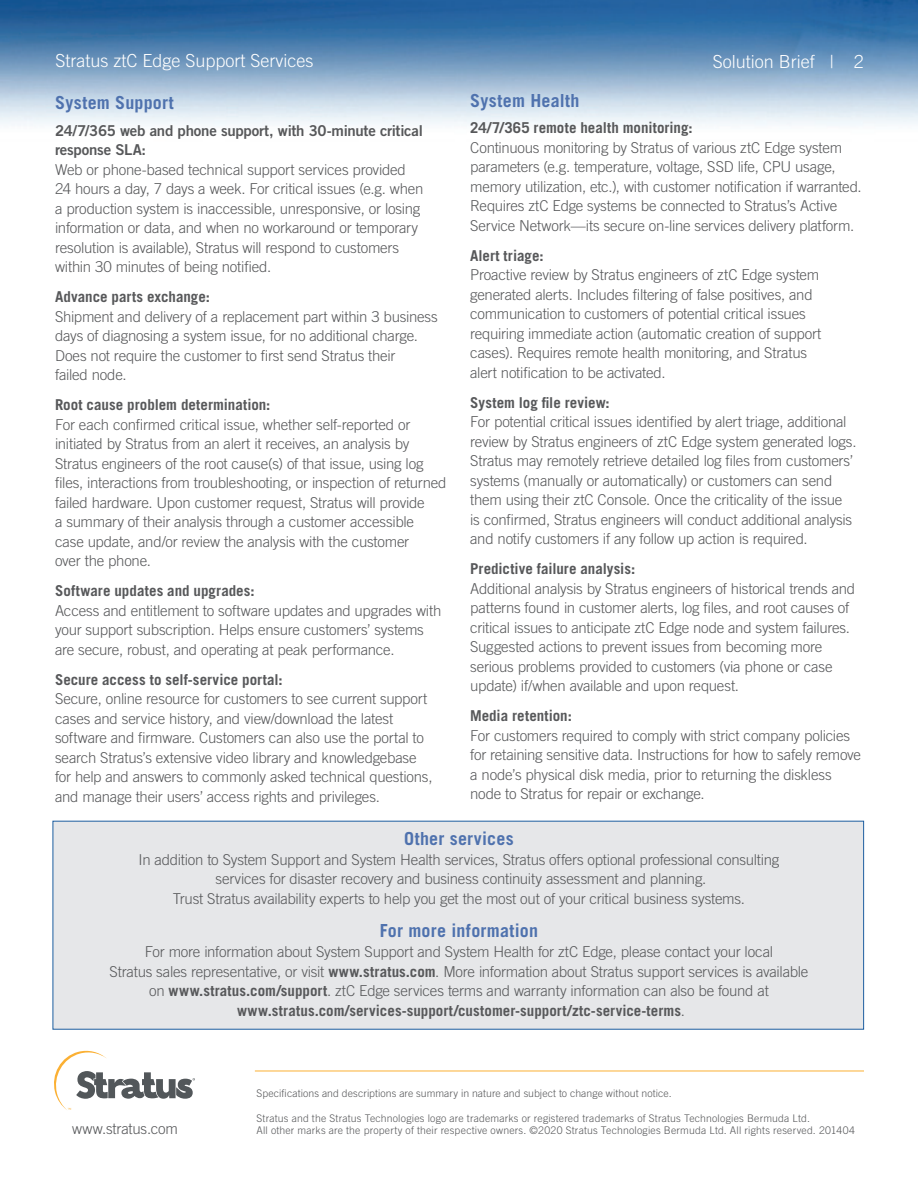
<style>
.page{position:relative;width:918px;height:1188px;background:#fff}
.page>*{position:absolute;margin:0;border:0;box-sizing:border-box;transform-origin:0 0}
.Body_Subs{font:700 18px "Trade Gothic LT Std";letter-spacing:.015em;color:#4f72ae}
.Header_-_Title{font:300 18px "Trade Gothic LT Std";color:#fff}
.body_text{font:300 15px/19.5px "Trade Gothic LT Std";letter-spacing:-.015em;color:#57585a}
.body_text-2{font:700 15px "Trade Gothic LT Std";color:#57585a}
.body_text-3{font:15px/19.5px "Trade Gothic LT Std Bd 2";letter-spacing:-.02em;color:#57585a}
.Body_Subs-2{font:300 10.5px/12px "Trade Gothic LT Std";letter-spacing:.02em;color:#57585a}
.Fine_Print{font:300 10.5px "Trade Gothic LT Std";letter-spacing:.005em;color:#57585a}
.s1{font-weight:700}
</style>
<div class="page">
<svg style="left:54px;top:1051px;width:141px;height:59px"></svg>
<hr style="left:255px;top:1071px;width:609px;height:1px;background:#fbb033">
<img style="left:0;top:0;width:918px;height:126px">
<div style="left:53px;top:821px;width:811px;height:209px;background:#e6e7e9"></div>
<p class="Header_-_Title" style="left:55px;top:50px;width:260px">Stratus ztC Edge Support Services</p>
<p class="Header_-_Title" style="left:713px;top:50px;width:153px">Solution Brief | 2</p>
<p class="Body_Subs" style="left:470px;top:90px;width:111px">System Health</p>
<p class="body_text-2" style="left:470px;top:119px;width:224px">24/7/365 remote health monitoring:</p>
<p class="body_text" style="left:470px;top:138px;width:393px">Continuous monitoring by Stratus of various ztC Edge system parameters (e.g. temperature, voltage, SSD life, CPU usage, memory utilization, etc.), with customer notification if warranted.<br>Requires ztC Edge systems be connected to Stratus’s Active Service Network—its secure on-line services delivery platform.</p>
<p class="body_text-2" style="left:470px;top:246px;width:75px">Alert triage:</p>
<p class="body_text" style="left:470px;top:265px;width:353px">Proactive review by Stratus engineers of ztC Edge system generated alerts. Includes filtering of false positives, and communication to customers of potential critical issues requiring immediate action (automatic creation of support cases). Requires remote health monitoring, and Stratus alert notification to be activated.</p>
<p class="body_text-2" style="left:470px;top:393px;width:141px">System log file review:</p>
<p class="body_text" style="left:470px;top:412px;width:388px">For potential critical issues identified by alert triage, additional review by Stratus engineers of ztC Edge system generated logs.<br>Stratus may remotely retrieve detailed log files from customers’ systems (manually or automatically) or customers can send them using their ztC Console. Once the criticality of the issue<br>is confirmed, Stratus engineers will conduct additional analysis and notify customers if any follow up action is required.</p>
<p class="body_text-2" style="left:470px;top:560px;width:167px">Predictive failure analysis:</p>
<p class="body_text" style="left:470px;top:579px;width:387px">Additional analysis by Stratus engineers of historical trends and patterns found in customer alerts, log files, and root causes of critical issues to anticipate ztC Edge node and system failures.<br>Suggested actions to prevent issues from becoming more serious problems provided to customers (via phone or case update) if/when available and upon request.</p>
<p class="body_text-2" style="left:470px;top:707px;width:103px">Media retention:</p>
<p class="body_text" style="left:470px;top:726px;width:392px">For customers required to comply with strict company policies for retaining sensitive data. Instructions for how to safely remove a node’s physical disk media, prior to returning the diskless node to Stratus for repair or exchange.</p>
<p class="Body_Subs" style="left:404px;top:827px;width:111px">Other services</p>
<p class="body_text" style="left:139px;top:850px;width:642px;text-align:center">In addition to System Support and System Health services, Stratus offers optional professional consulting services for disaster recovery and business continuity assessment and planning.<br>Trust Stratus availability experts to help you get the most out of your critical business systems.</p>
<p class="Body_Subs" style="left:380px;top:919px;width:160px">For more information</p>
<p class="body_text" style="left:110px;top:942px;width:700px;text-align:center">For more information about System Support and System Health for ztC Edge, please contact your local<br>Stratus sales representative, or visit <span class="s1">www.stratus.com</span>. More information about Stratus support services is available on <span class="s1">www.stratus.com/support</span>. ztC Edge services terms and warranty information can also be found at <span class="s1">www.stratus.com/services-support/customer-support/ztc-service-terms</span>.</p>
<p class="Body_Subs" style="left:55px;top:92px;width:120px">System Support</p>
<p class="body_text-3" style="left:55px;top:120px;width:369px">24/7/365 web and phone support, with 30-minute critical response SLA:</p>
<p class="body_text" style="left:55px;top:159px;width:370px">Web or phone-based technical support services provided 24 hours a day, 7 days a week. For critical issues (e.g. when a production system is inaccessible, unresponsive, or losing information or data, and when no workaround or temporary resolution is available), Stratus will respond to customers within 30 minutes of being notified.</p>
<p class="body_text-2" style="left:55px;top:288px;width:157px">Advance parts exchange:</p>
<p class="body_text" style="left:55px;top:306px;width:384px">Shipment and delivery of a replacement part within 3 business days of diagnosing a system issue, for no additional charge.<br>Does not require the customer to first send Stratus their<br>failed node.</p>
<p class="body_text-2" style="left:55px;top:396px;width:217px">Root cause problem determination:</p>
<p class="body_text" style="left:55px;top:414px;width:393px">For each confirmed critical issue, whether self-reported or initiated by Stratus from an alert it receives, an analysis by Stratus engineers of the root cause(s) of that issue, using log files, interactions from troubleshooting, or inspection of returned failed hardware. Upon customer request, Stratus will provide<br>a summary of their analysis through a customer accessible case update, and/or review the analysis with the customer<br>over the phone.</p>
<p class="body_text-2" style="left:55px;top:582px;width:201px">Software updates and upgrades:</p>
<p class="body_text" style="left:55px;top:600px;width:388px">Access and entitlement to software updates and upgrades with your support subscription. Helps ensure customers’ systems are secure, robust, and operating at peak performance.</p>
<p class="body_text-2" style="left:55px;top:670px;width:229px">Secure access to self-service portal:</p>
<p class="body_text" style="left:55px;top:689px;width:379px">Secure, online resource for customers to see current support cases and service history, and view/download the latest software and firmware. Customers can also use the portal to search Stratus’s extensive video library and knowledgebase for help and answers to commonly asked technical questions, and manage their users’ access rights and privileges.</p>
<p class="body_text" style="left:72px;top:1119px;width:107px">www.stratus.com</p>
<p class="Fine_Print" style="left:256px;top:1087px;width:417px">Specifications and descriptions are summary in nature and subject to change without notice.</p>
<p class="Body_Subs-2" style="left:256px;top:1112px;width:600px">Stratus and the Stratus Technologies logo are trademarks or registered trademarks of Stratus Technologies Bermuda Ltd.<br>All other marks are the property of their respective owners. ©2020 Stratus Technologies Bermuda Ltd. All rights reserved. 201404</p>
</div>
